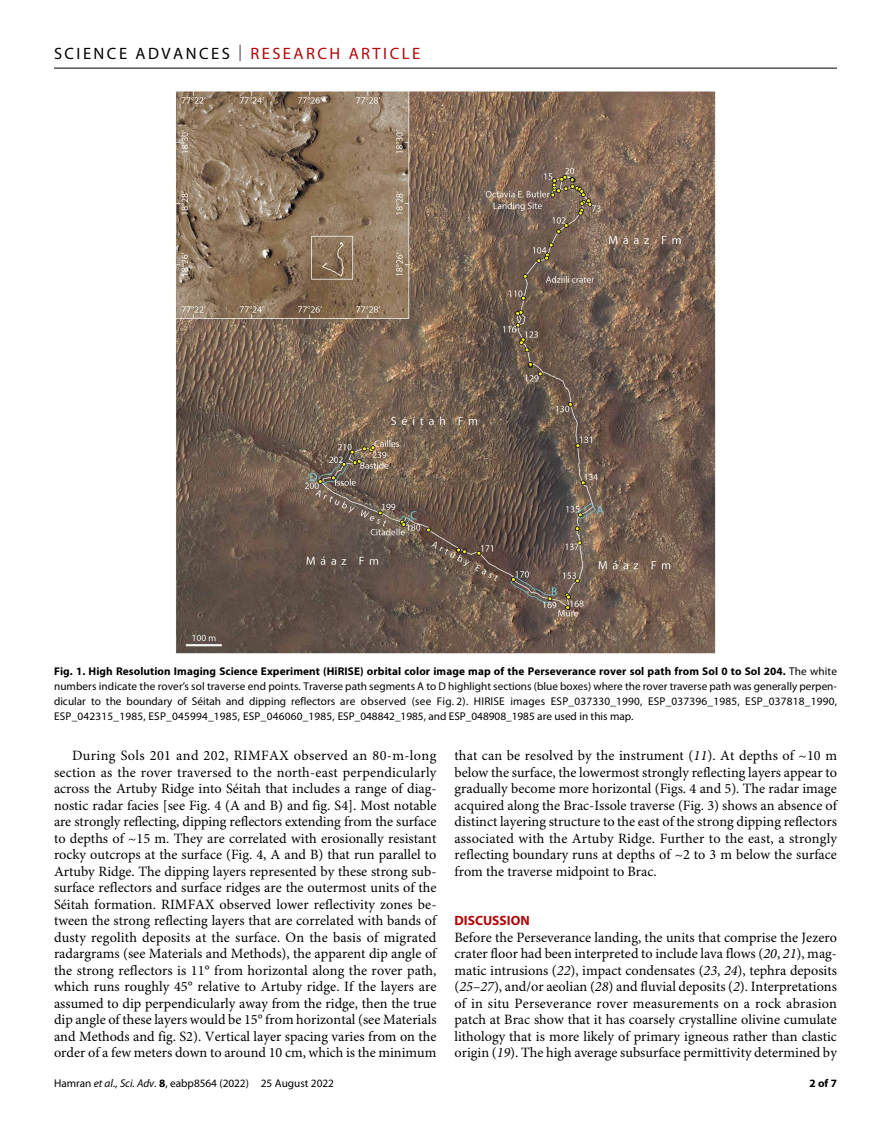
<style>
.page{position:relative;width:891px;height:1134px;background:#fff}
.page>*{position:absolute;margin:0;border:0;box-sizing:border-box;transform-origin:0 0}
.t1{font:16.5px "Myriad Pro";letter-spacing:.15em;color:#000}
.t2{font:14.25px/16.5px "Minion Pro";color:#000;text-align:justify}
.t3{font:700 13.5px "Myriad Pro";color:#b10508}
.t4{font:11.25px/15px "Myriad Pro";color:#000;text-align:justify}
.t5{font:700 11.25px "Myriad Pro";color:#000}
.s1{font-weight:300}
.s2{color:#b10508}
.s3{font-weight:700}
.s4{font-style:italic}
</style>
<div class="page">
<hr style="left:54px;top:68px;width:783px;height:1px;background:#000">
<img style="left:176px;top:90px;width:540px;height:563px">
<p class="t1" style="left:54px;top:40px;width:368px">SCIENCE ADVANCES <span class="s1">|</span> <span class="s2">RESEARCH ARTICLE</span></p>
<p class="t4" style="left:54px;top:664px;width:785px"><span class="s3">Fig. 1. High Resolution Imaging Science Experiment (HiRISE) orbital color image map of the Perseverance rover sol path from Sol 0 to Sol 204.</span> The white numbers indicate the rover’s sol traverse end points. Traverse path segments A to D highlight sections (blue boxes) where the rover traverse path was generally perpen&shy;dicular to the boundary of Séitah and dipping reflectors are observed (see Fig. 2). HIRISE images ESP_037330_1990, ESP_037396_1985, ESP_037818_1990, ESP_042315_1985, ESP_045994_1985, ESP_046060_1985, ESP_048842_1985, and ESP_048908_1985 are used in this map.</p>
<p class="t2" style="left:54px;top:749px;width:384px;text-indent:18px">During Sols 201 and 202, RIMFAX observed an 80-m-long section as the rover traversed to the north-east perpendicularly across the Artuby Ridge into Séitah that includes a range of diag&shy;nostic radar facies [see Fig. 4 (A and B) and fig. S4]. Most notable are strongly reflecting, dipping reflectors extending from the surface to depths of ~15 m. They are correlated with erosionally resistant rocky outcrops at the surface (Fig. 4, A and B) that run parallel to Artuby Ridge. The dipping layers represented by these strong sub&shy;surface reflectors and surface ridges are the outermost units of the Séitah formation. RIMFAX observed lower reflectivity zones be&shy;tween the strong reflecting layers that are correlated with bands of dusty regolith deposits at the surface. On the basis of migrated radargrams (see Materials and Methods), the apparent dip angle of the strong reflectors is 11° from horizontal along the rover path, which runs roughly 45° relative to Artuby ridge. If the layers are assumed to dip perpendicularly away from the ridge, then the true dip angle of these layers would be 15° from horizontal (see Materials and Methods and fig. S2). Vertical layer spacing varies from on the order of a few meters down to around 10 cm, which is the minimum</p>
<p class="t2" style="left:454px;top:749px;width:384px">that can be resolved by the instrument (<span class="s4">11</span>). At depths of ~10 m below the surface, the lowermost strongly reflecting layers appear to gradually become more horizontal (Figs. 4 and 5). The radar image acquired along the Brac-Issole traverse (Fig. 3) shows an absence of distinct layering structure to the east of the strong dipping reflectors associated with the Artuby Ridge. Further to the east, a strongly reflecting boundary runs at depths of ~2 to 3 m below the surface from the traverse midpoint to Brac.</p>
<p class="t3" style="left:454px;top:910px;width:77px">DISCUSSION</p>
<p class="t2" style="left:454px;top:930px;width:384px">Before the Perseverance landing, the units that comprise the Jezero crater floor had been interpreted to include lava flows (<span class="s4">20</span>, <span class="s4">21</span>), mag&shy;matic intrusions (<span class="s4">22</span>), impact condensates (<span class="s4">23</span>, <span class="s4">24</span>), tephra deposits (<span class="s4">25</span>–<span class="s4">27</span>), and/or aeolian (<span class="s4">28</span>) and fluvial deposits (<span class="s4">2</span>). Interpretations of in situ Perseverance rover measurements on a rock abrasion patch at Brac show that it has coarsely crystalline olivine cumulate lithology that is more likely of primary igneous rather than clastic origin (<span class="s4">19</span>). The high average subsurface permittivity determined by</p>
<p class="t4" style="left:54px;top:1076px;width:282px">Hamran <span class="s4">et al</span>., <span class="s4">Sci. Adv.</span> <span class="s3">8</span>, eabp8564 (2022) 25 August 2022</p>
<p class="t5" style="left:810px;top:1074px;width:29px">2 of 7</p>
</div>
